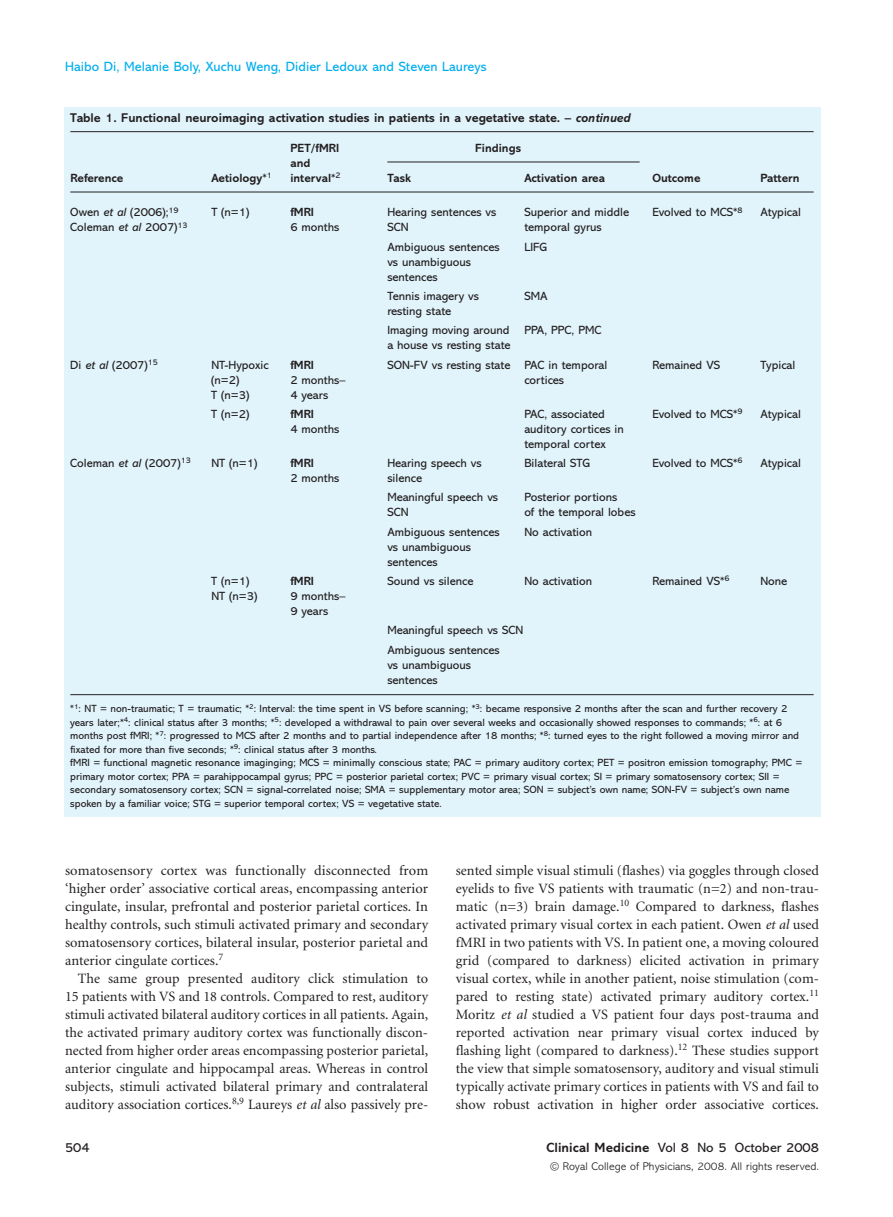
<style>
.page{position:relative;width:893px;height:1217px;background:#fff}
.page>*{position:absolute;margin:0;border:0;box-sizing:border-box;transform-origin:0 0}
.t1{font:14.25px/18px "Minion";color:#231f20;text-align:justify}
.t2{font:13.5px "Abadi";letter-spacing:.005em;color:#00aeef}
.t3{font:13.5px "Abadi";letter-spacing:.005em;color:#231f20}
.t4{font:700 12.75px "Abadi";color:#231f20}
.t5{font:12px/15px "Abadi";color:#231f20}
.t6{font:700 12px "Abadi";color:#231f20}
.t7{font:300 11.25px "Abadi";letter-spacing:.005em;color:#231f20}
.t8{font:10.5px/13.5px "Abadi";color:#231f20}
.s1{font-style:italic}
.s2{font-weight:400}
.s3{font-weight:700}
</style>
<div class="page">
<div style="left:64px;top:107px;width:756px;height:710px;background:#e1f4fc"></div>
<hr style="left:70px;top:131px;width:744px;height:1px;background:#231f20">
<hr style="left:70px;top:191px;width:744px;height:1px;background:#231f20">
<hr style="left:70px;top:694px;width:744px;height:1px;background:#231f20">
<hr style="left:387px;top:161px;width:253px;height:1px;background:#231f20">
<p class="t2" style="left:65px;top:62px;width:423px">Haibo Di, Melanie Boly, Xuchu Weng, Didier Ledoux and Steven Laureys</p>
<p class="t4" style="left:70px;top:113px;width:562px">Table 1. Functional neuroimaging activation studies in patients in a vegetative state. – <span class="s1">continued</span></p>
<p class="t6" style="left:290px;top:144px;width:50px">PET/fMRI</p>
<p class="t6" style="left:475px;top:144px;width:47px">Findings</p>
<p class="t6" style="left:290px;top:159px;width:22px">and</p>
<p class="t6" style="left:70px;top:174px;width:55px">Reference</p>
<p class="t6" style="left:211px;top:174px;width:62px">Aetiology<span class="s2">*</span><sup>1</sup></p>
<p class="t6" style="left:290px;top:174px;width:52px">interval<span class="s2">*</span><sup>2</sup></p>
<p class="t6" style="left:387px;top:174px;width:25px">Task</p>
<p class="t6" style="left:524px;top:174px;width:82px">Activation area</p>
<p class="t6" style="left:652px;top:174px;width:50px">Outcome</p>
<p class="t6" style="left:760px;top:174px;width:41px">Pattern</p>
<p class="t5" style="left:70px;top:206px;width:110px">Owen <span class="s1">et al</span> (2006);<sup>19</sup></p>
<p class="t5" style="left:211px;top:206px;width:40px">T (n=1)</p>
<p class="t6" style="left:290px;top:208px;width:25px">fMRI</p>
<p class="t5" style="left:387px;top:206px;width:111px">Hearing sentences vs</p>
<p class="t5" style="left:524px;top:206px;width:106px">Superior and middle</p>
<p class="t5" style="left:652px;top:206px;width:92px">Evolved to MCS*<sup>8</sup></p>
<p class="t5" style="left:760px;top:206px;width:42px">Atypical</p>
<p class="t5" style="left:70px;top:221px;width:119px">Coleman <span class="s1">et al</span> 2007)<sup>13</sup></p>
<p class="t5" style="left:290px;top:221px;width:51px">6 months</p>
<p class="t5" style="left:387px;top:221px;width:23px">SCN</p>
<p class="t5" style="left:524px;top:221px;width:79px">temporal gyrus</p>
<p class="t5" style="left:387px;top:240px;width:114px">Ambiguous sentences</p>
<p class="t5" style="left:524px;top:240px;width:24px">LIFG</p>
<p class="t5" style="left:387px;top:255px;width:85px">vs unambiguous sentences</p>
<p class="t5" style="left:387px;top:290px;width:93px">Tennis imagery vs</p>
<p class="t5" style="left:524px;top:290px;width:25px">SMA</p>
<p class="t5" style="left:387px;top:302px;width:216px;line-height:19.2px">resting state<br>Imaging moving around PPA, PPC, PMC</p>
<p class="t5" style="left:387px;top:339px;width:125px">a house vs resting state</p>
<p class="t5" style="left:70px;top:358px;width:89px">Di <span class="s1">et al</span> (2007)<sup>15</sup></p>
<p class="t5" style="left:211px;top:358px;width:59px">NT-Hypoxic</p>
<p class="t6" style="left:290px;top:360px;width:25px">fMRI</p>
<p class="t5" style="left:387px;top:358px;width:221px">SON-FV vs resting state PAC in temporal</p>
<p class="t5" style="left:652px;top:358px;width:69px">Remained VS</p>
<p class="t5" style="left:760px;top:358px;width:37px">Typical</p>
<p class="t5" style="left:211px;top:373px;width:30px">(n=2)</p>
<p class="t5" style="left:290px;top:373px;width:57px">2 months–</p>
<p class="t5" style="left:524px;top:373px;width:41px">cortices</p>
<p class="t5" style="left:211px;top:388px;width:40px">T (n=3)</p>
<p class="t5" style="left:290px;top:388px;width:40px">4 years</p>
<p class="t5" style="left:211px;top:407px;width:40px">T (n=2)</p>
<p class="t6" style="left:290px;top:409px;width:25px">fMRI</p>
<p class="t5" style="left:524px;top:407px;width:82px">PAC, associated</p>
<p class="t5" style="left:652px;top:407px;width:92px">Evolved to MCS*<sup>9</sup></p>
<p class="t5" style="left:760px;top:407px;width:42px">Atypical</p>
<p class="t5" style="left:290px;top:422px;width:51px">4 months</p>
<p class="t5" style="left:524px;top:422px;width:101px">auditory cortices in temporal cortex</p>
<p class="t5" style="left:70px;top:457px;width:122px">Coleman <span class="s1">et al</span> (2007)<sup>13</sup></p>
<p class="t5" style="left:211px;top:457px;width:47px">NT (n=1)</p>
<p class="t6" style="left:290px;top:458px;width:25px">fMRI</p>
<p class="t5" style="left:387px;top:457px;width:96px">Hearing speech vs</p>
<p class="t5" style="left:524px;top:457px;width:67px">Bilateral STG</p>
<p class="t5" style="left:652px;top:457px;width:92px">Evolved to MCS*<sup>6</sup></p>
<p class="t5" style="left:760px;top:457px;width:42px">Atypical</p>
<p class="t5" style="left:290px;top:472px;width:51px">2 months</p>
<p class="t5" style="left:387px;top:469px;width:112px;line-height:19.2px">silence<br>Meaningful speech vs</p>
<p class="t5" style="left:524px;top:491px;width:95px">Posterior portions</p>
<p class="t5" style="left:387px;top:506px;width:23px">SCN</p>
<p class="t5" style="left:524px;top:506px;width:113px">of the temporal lobes</p>
<p class="t5" style="left:387px;top:525px;width:114px">Ambiguous sentences</p>
<p class="t5" style="left:524px;top:525px;width:69px">No activation</p>
<p class="t5" style="left:387px;top:540px;width:85px">vs unambiguous sentences</p>
<p class="t5" style="left:211px;top:574px;width:40px">T (n=1)</p>
<p class="t6" style="left:290px;top:576px;width:25px">fMRI</p>
<p class="t5" style="left:387px;top:574px;width:87px">Sound vs silence</p>
<p class="t5" style="left:524px;top:574px;width:69px">No activation</p>
<p class="t5" style="left:652px;top:574px;width:79px">Remained VS*<sup>6</sup></p>
<p class="t5" style="left:760px;top:574px;width:28px">None</p>
<p class="t5" style="left:211px;top:589px;width:47px">NT (n=3)</p>
<p class="t5" style="left:290px;top:589px;width:57px">9 months–<br>9 years</p>
<p class="t5" style="left:387px;top:621px;width:138px;line-height:19.2px">Meaningful speech vs SCN<br>Ambiguous sentences</p>
<p class="t5" style="left:387px;top:658px;width:85px">vs unambiguous sentences</p>
<p class="t8" style="left:70px;top:702px;width:734px">*<sup>1</sup>: NT = non-traumatic; T = traumatic; *<sup>2</sup>: Interval: the time spent in VS before scanning; *<sup>3</sup>: became responsive 2 months after the scan and further recovery 2 years later;*<sup>4</sup>: clinical status after 3 months; *<sup>5</sup>: developed a withdrawal to pain over several weeks and occasionally showed responses to commands; *<sup>6</sup>: at 6 months post fMRI; *<sup>7</sup>: progressed to MCS after 2 months and to partial independence after 18 months; *<sup>8</sup>: turned eyes to the right followed a moving mirror and fixated for more than five seconds; *<sup>9</sup>: clinical status after 3 months.<br>fMRI = functional magnetic resonance imaginging; MCS = minimally conscious state; PAC = primary auditory cortex; PET = positron emission tomography; PMC = primary motor cortex; PPA = parahippocampal gyrus; PPC = posterior parietal cortex; PVC = primary visual cortex; SI = primary somatosensory cortex; SII = secondary somatosensory cortex; SCN = signal-correlated noise; SMA = supplementary motor area; SON = subject’s own name; SON-FV = subject’s own name spoken by a familiar voice; STG = superior temporal cortex; VS = vegetative state.</p>
<p class="t1" style="left:65px;top:862px;width:365px">somatosensory cortex was functionally disconnected from ‘higher order’ associative cortical areas, encompassing anterior cingulate, insular, prefrontal and posterior parietal cortices. In healthy controls, such stimuli activated primary and secondary somatosensory cortices, bilateral insular, posterior parietal and anterior cingulate cortices.<sup>7</sup></p>
<p class="t1" style="left:65px;top:970px;width:365px;text-indent:13px">The same group presented auditory click stimulation to 15 patients with VS and 18 controls. Compared to rest, auditory stimuli activated bilateral auditory cortices in all patients. Again, the activated primary auditory cortex was functionally discon&shy;nected from higher order areas encompassing posterior parietal, anterior cingulate and hippocampal areas. Whereas in control subjects, stimuli activated bilateral primary and contralateral auditory association cortices.<sup>8,9</sup> Laureys <span class="s1">et al</span> also passively pre-</p>
<p class="t1" style="left:456px;top:862px;width:365px">sented simple visual stimuli (flashes) via goggles through closed eyelids to five VS patients with traumatic (n=2) and non-trau&shy;matic (n=3) brain damage.<sup>10</sup> Compared to darkness, flashes activated primary visual cortex in each patient. Owen <span class="s1">et al</span> used fMRI in two patients with VS. In patient one, a moving coloured grid (compared to darkness) elicited activation in primary visual cortex, while in another patient, noise stimulation (com&shy;pared to resting state) activated primary auditory cortex.<sup>11<br></sup>Moritz <span class="s1">et al</span> studied a VS patient four days post-trauma and reported activation near primary visual cortex induced by flashing light (compared to darkness).<sup>12</sup> These studies support the view that simple somatosensory, auditory and visual stimuli typically activate primary cortices in patients with VS and fail to show robust activation in higher order associative cortices.</p>
<p class="t3" style="left:65px;top:1142px;width:26px">504</p>
<p class="t3" style="left:546px;top:1142px;width:274px"><span class="s3">Clinical Medicine</span> Vol 8 No 5 October 2008</p>
<p class="t7" style="left:550px;top:1161px;width:270px">© Royal College of Physicians, 2008. All rights reserved.</p>
</div>
